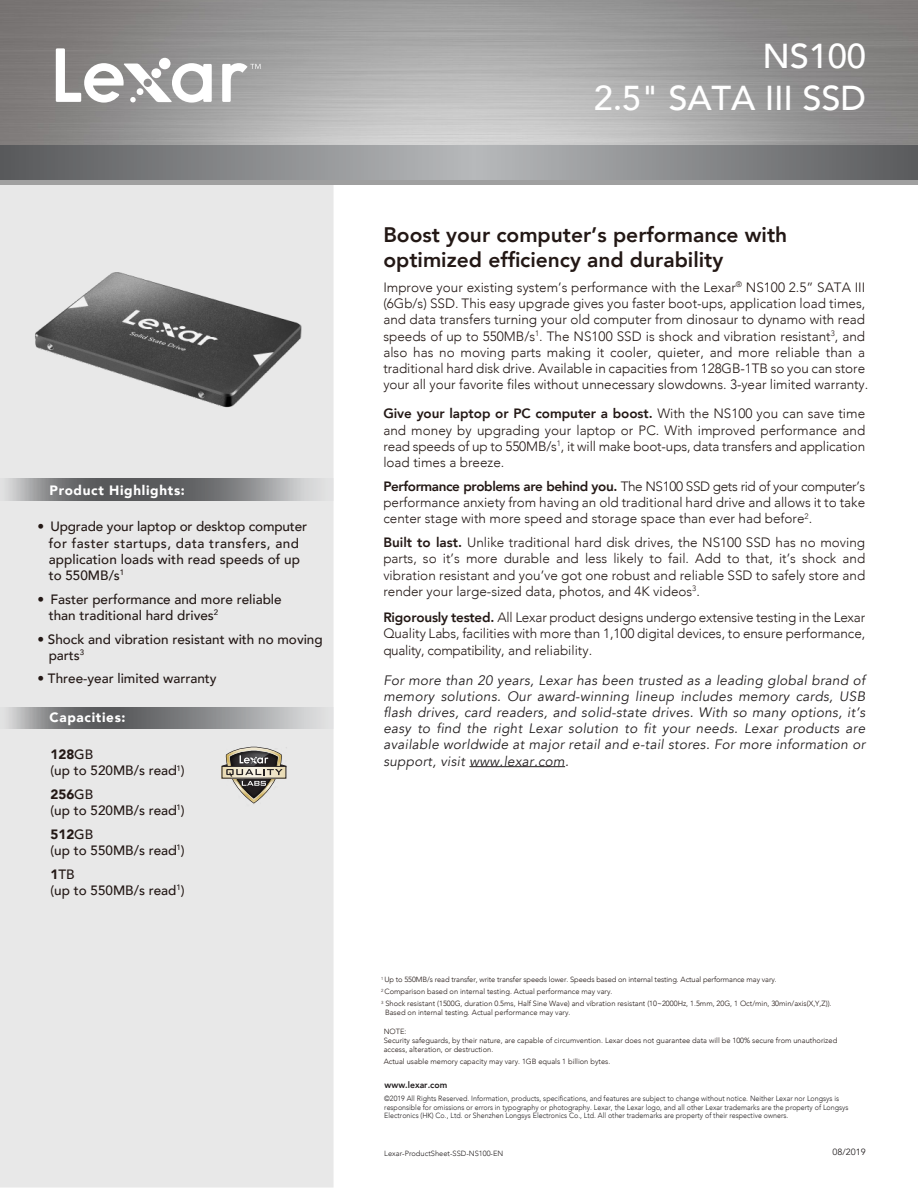
<style>
.page{position:relative;width:918px;height:1188px;background:#fff}
.page>*{position:absolute;margin:0;border:0;box-sizing:border-box;transform-origin:0 0}
.t1{font:500 34.5px/41.4px "Avenir";letter-spacing:-.005em;color:#fff;text-align:right}
.t2{font:800 21px/25.2px "Avenir";color:#231815}
.t3{font:italic 13.65px/16.2px "Avenir";letter-spacing:.025em;color:#221e1f;text-align:justify}
.t4{font:300 13.5px/16.2px "Avenir";color:#231815;text-align:justify}
.t5{font:500 13.5px/16.2px "Avenir";color:#231815}
.t6{font:900 13.5px "Avenir";letter-spacing:.05em;color:#fff}
.t7{font:800 9px "Avenir";color:#221e1f;scale:.96 1}
.t8{font:9px "Avenir";color:#231f20}
.t9{font:300 7.5px/9px "Avenir";color:#231815}
.t10{font:300 7.5px/8.6px "Avenir";color:#221e1f;scale:.95 1}
.t11{font:300 7.5px "Avenir";color:#221e1f}
.s1{font-weight:800}
.s2{font-weight:900}
</style>
<div class="page">
<div style="left:0;top:179px;width:334px;height:1009px;background:#e8e8e8"></div>
<img style="left:0;top:0;width:918px;height:180px">
<svg style="left:6px;top:708px;width:169px;height:20px;background:#78797b"></svg>
<svg style="left:4px;top:479px;width:317px;height:22px;background:#838486"></svg>
<div style="left:0;top:180px;width:918px;height:5px;background:#a0a0a0"></div>
<svg style="left:0;top:145px;width:918px;height:34px;background:#87898b"></svg>
<svg style="left:56px;top:48px;width:156px;height:55px"></svg>
<svg style="left:222px;top:63px;width:39px;height:39px"></svg>
<svg style="left:222px;top:746px;width:64px;height:59px"></svg>
<img style="left:35px;top:272px;width:267px;height:136px">
<hr style="left:469px;top:766px;width:96px;height:1px;background:#221e1f">
<h1 class="t1" style="left:594px;top:34px;width:274px">NS100<br>2.5" SATA III SSD</h1>
<h2 class="t2" style="left:383px;top:222px;width:405px">Boost your computer’s performance with optimized efficiency and durability</h2>
<p class="t4" style="left:383px;top:279px;width:487px;text-align:left">Improve your existing system’s performance with the Lexar<sup>®</sup> NS100 2.5” SATA III (6Gb/s) SSD. This easy upgrade gives you faster boot-ups, application load times, and data transfers turning your old computer from dinosaur to dynamo with read speeds of up to 550MB/s<sup>1</sup>. The NS100 SSD is shock and vibration resistant<sup>3</sup>, and also has no moving parts making it cooler, quieter, and more reliable than a traditional hard disk drive. Available in capacities from 128GB-1TB so you can store your all your favorite files without unnecessary slowdowns. 3-year limited warranty.</p>
<p class="t4" style="left:383px;top:406px;width:483px"><span class="s1">Give your laptop or PC computer a boost.</span> With the NS100 you can save time and money by upgrading your laptop or PC. With improved performance and read speeds of up to 550MB/s<sup>1</sup>, it will make boot-ups, data transfers and application load times a breeze.</p>
<p class="t4" style="left:383px;top:478px;width:483px"><span class="s1">Performance problems are behind you.</span> The NS100 SSD gets rid of your computer’s performance anxiety from having an old traditional hard drive and allows it to take center stage with more speed and storage space than ever had before<sup>2</sup>.</p>
<p class="t6" style="left:50px;top:479px;width:137px">Product Highlights:</p>
<p class="t5" style="left:49px;top:518px;width:260px;text-indent:-11px">• Upgrade your laptop or desktop computer for faster startups, data transfers, and application loads with read speeds of up to 550MB/s<sup>1</sup></p>
<p class="t5" style="left:49px;top:590px;width:235px;text-indent:-11px">• Faster performance and more reliable than traditional hard drives<sup>2</sup></p>
<p class="t5" style="left:49px;top:630px;width:276px;text-indent:-11px">• Shock and vibration resistant with no moving parts<sup>3</sup></p>
<p class="t5" style="left:37px;top:670px;width:181px">• Three-year limited warranty</p>
<p class="t3" style="left:383px;top:672px;width:483px">For more than 20 years, Lexar has been trusted as a leading global brand of memory solutions. Our award-winning lineup includes memory cards, USB flash drives, card readers, and solid-state drives. With so many options, it’s easy to find the right Lexar solution to fit your needs. Lexar products are available worldwide at major retail and e-tail stores. For more information or support, visit www.lexar.com.</p>
<p class="t4" style="left:383px;top:535px;width:483px"><span class="s1">Built to last.</span> Unlike traditional hard disk drives, the NS100 SSD has no moving parts, so it’s more durable and less likely to fail. Add to that, it’s shock and vibration resistant and you’ve got one robust and reliable SSD to safely store and render your large-sized data, photos, and 4K videos<sup>3</sup>.</p>
<p class="t4" style="left:383px;top:609px;width:483px"><span class="s1">Rigorously tested.</span> All Lexar product designs undergo extensive testing in the Lexar Quality Labs, facilities with more than 1,100 digital devices, to ensure performance, quality, compatibility, and reliability.</p>
<p class="t6" style="left:50px;top:706px;width:77px">Capacities:</p>
<p class="t5" style="left:50px;top:745px;width:136px"><span class="s2">128</span>GB<br>(up to 520MB/s read<sup>1</sup>)</p>
<p class="t5" style="left:50px;top:785px;width:136px"><span class="s2">256</span>GB<br>(up to 520MB/s read<sup>1</sup>)</p>
<p class="t5" style="left:50px;top:825px;width:136px"><span class="s2">512</span>GB<br>(up to 550MB/s read<sup>1</sup>)</p>
<p class="t5" style="left:50px;top:865px;width:136px"><span class="s2">1</span>TB<br>(up to 550MB/s read<sup>1</sup>)</p>
<p class="t9" style="left:381px;top:975px;width:397px"><sup>1</sup> Up to 550MB/s read transfer, write transfer speeds lower. Speeds based on internal testing. Actual performance may vary.</p>
<p class="t9" style="left:381px;top:987px;width:233px"><sup>2</sup> Comparison based on internal testing. Actual performance may vary.</p>
<p class="t9" style="left:385px;top:999px;width:448px;text-indent:-4px"><sup>3</sup> Shock resistant (1500G, duration 0.5ms, Half Sine Wave) and vibration resistant (10~2000Hz, 1.5mm, 20G, 1 Oct/min, 30min/axis(X,Y,Z)).<br>Based on internal testing. Actual performance may vary.</p>
<p class="t9" style="left:384px;top:1027px;width:455px">NOTE:<br>Security safeguards, by their nature, are capable of circumvention. Lexar does not guarantee data will be 100% secure from unauthorized access, alteration, or destruction.</p>
<p class="t9" style="left:384px;top:1057px;width:228px">Actual usable memory capacity may vary. 1GB equals 1 billion bytes.</p>
<p class="t7" style="left:385px;top:1077px;width:67px">www.lexar.com</p>
<p class="t10" style="left:384px;top:1094px;width:490px">©2019 All Rights Reserved. Information, products, specifications, and features are subject to change without notice. Neither Lexar nor Longsys is responsible for omissions or errors in typography or photography. Lexar, the Lexar logo, and all other Lexar trademarks are the property of Longsys<br>Electronics (HK) Co., Ltd. or Shenzhen Longsys Electronics Co., Ltd. All other trademarks are property of their respective owners.</p>
<p class="t11" style="left:384px;top:1149px;width:121px">Lexar-ProductSheet-SSD-NS100-EN</p>
<p class="t8" style="left:832px;top:1147px;width:35px">08/2019</p>
</div>
